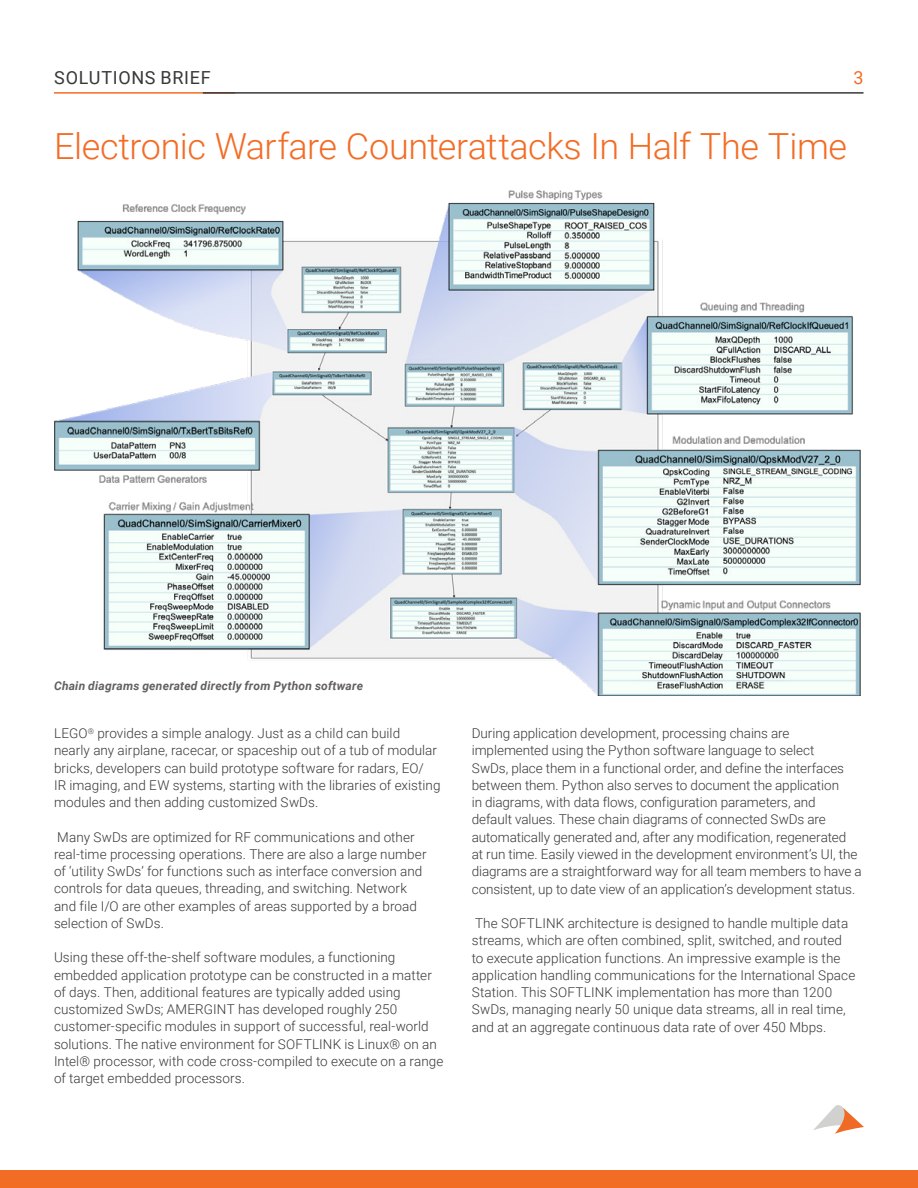
<style>
.page{position:relative;width:918px;height:1188px;background:#fff}
.page>*{position:absolute;margin:0;border:0;box-sizing:border-box;transform-origin:0 0}
.t1{font:300 36px "Roboto";letter-spacing:-.01em;color:#f36c25}
.t2{font:18px "Roboto";letter-spacing:.035em;color:#383838}
.t3{font:18px "Roboto";color:#f36c25}
.t4{font:300 13.5px/17.2px "Roboto";letter-spacing:.005em;color:#383838}
.t5{font:italic 700 12px "Roboto";letter-spacing:.02em;color:#63605f}
</style>
<div class="page">
<svg style="left:813px;top:1105px;width:51px;height:29px"></svg>
<div style="left:0;top:1171px;width:918px;height:17px;background:#f36c25"></div>
<hr style="left:54px;top:92px;width:181px;height:2px;background:#f36c25">
<hr style="left:203px;top:92px;width:661px;height:2px;background:#383838">
<img style="left:54px;top:190px;width:807px;height:505px">
<h2 class="t2" style="left:54px;top:65px;width:158px">SOLUTIONS BRIEF</h2>
<h2 class="t3" style="left:853px;top:65px;width:12px">3</h2>
<h1 class="t1" style="left:54px;top:121px;width:795px">Electronic Warfare Counterattacks In Half The Time</h1>
<p class="t5" style="left:54px;top:677px;width:311px">Chain diagrams generated directly from Python software</p>
<p class="t4" style="left:54px;top:724px;width:388px">LEGO<sup>®</sup> provides a simple analogy. Just as a child can build<br>nearly any airplane, racecar, or spaceship out of a tub of modular bricks, developers can build prototype software for radars, EO/<br>IR imaging, and EW systems, starting with the libraries of existing modules and then adding customized SwDs.</p>
<p class="t4" style="left:54px;top:828px;width:374px">Many SwDs are optimized for RF communications and other real-time processing operations. There are also a large number of ‘utility SwDs’ for functions such as interface conversion and controls for data queues, threading, and switching. Network and file I/O are other examples of areas supported by a broad selection of SwDs.</p>
<p class="t4" style="left:54px;top:949px;width:391px">Using these off-the-shelf software modules, a functioning embedded application prototype can be constructed in a matter of days. Then, additional features are typically added using customized SwDs; AMERGINT has developed roughly 250 customer-specific modules in support of successful, real-world solutions. The native environment for SOFTLINK is Linux® on an Intel® processor, with code cross-compiled to execute on a range of target embedded processors.</p>
<p class="t4" style="left:472px;top:724px;width:391px">During application development, processing chains are implemented using the Python software language to select<br>SwDs, place them in a functional order, and define the interfaces between them. Python also serves to document the application<br>in diagrams, with data flows, configuration parameters, and<br>default values. These chain diagrams of connected SwDs are automatically generated and, after any modification, regenerated<br>at run time. Easily viewed in the development environment’s UI, the diagrams are a straightforward way for all team members to have a consistent, up to date view of an application’s development status.</p>
<p class="t4" style="left:472px;top:914px;width:385px">The SOFTLINK architecture is designed to handle multiple data streams, which are often combined, split, switched, and routed to execute application functions. An impressive example is the application handling communications for the International Space Station. This SOFTLINK implementation has more than 1200<br>SwDs, managing nearly 50 unique data streams, all in real time, and at an aggregate continuous data rate of over 450 Mbps.</p>
</div>
